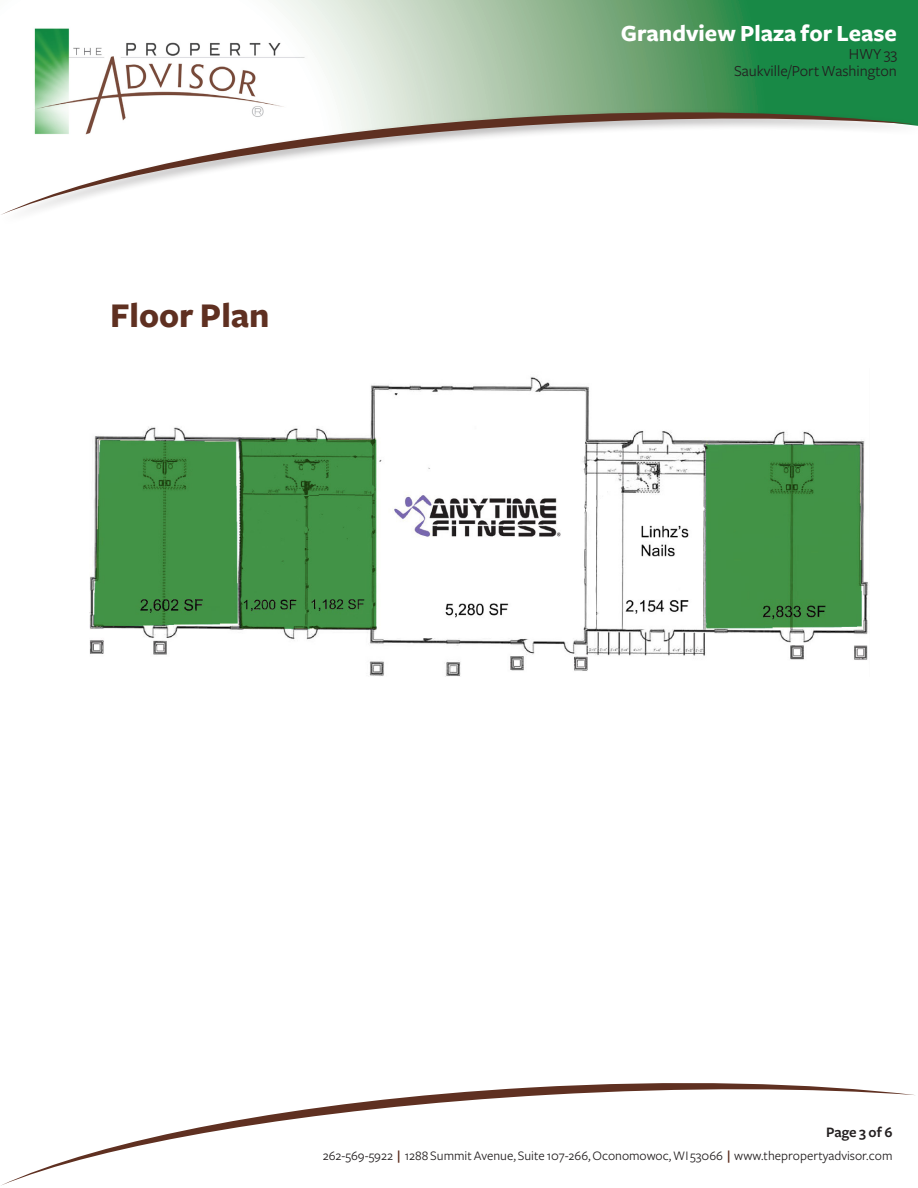
<style>
.page{position:relative;width:918px;height:1188px;background:#fff}
.page>*{position:absolute;margin:0;border:0;box-sizing:border-box;transform-origin:0 0}
.t1{font:700 36px "Freight Sans";color:#5f3021}
.t2{font:700 24px "Freight Sans";color:#fff}
.t3{font:15.9px/17.1px "Freight Sans";color:#231f20;text-align:right}
.t4{font:600 15px "Freight Sans";color:#231f20}
.t5{font:13.5px "Freight Sans";color:#231f20}
.s1{font-weight:600;color:#5f3021}
</style>
<div class="page">
<svg style="left:276px;top:0;width:642px;height:109px;background:#78b186"></svg>
<svg style="left:1px;top:109px;width:915px;height:106px"></svg>
<svg style="left:1px;top:1083px;width:914px;height:103px"></svg>
<img style="left:1px;top:22px;width:313px;height:126px">
<img style="left:89px;top:377px;width:780px;height:300px">
<p class="t1" style="left:110px;top:296px;width:161px">Floor Plan</p>
<h2 class="t2" style="left:621px;top:21px;width:278px">Grandview Plaza for Lease</h2>
<p class="t3" style="left:734px;top:45px;width:164px">HWY 33<br>Saukville/Port Washington</p>
<p class="t4" style="left:826px;top:1124px;width:68px">Page 3 of 6</p>
<p class="t5" style="left:323px;top:1149px;width:571px">262-569-5922 <span class="s1">|</span> 1288 Summit Avenue, Suite 107-266, Oconomowoc, WI 53066 <span class="s1">|</span> www.thepropertyadvisor.com</p>
</div>
